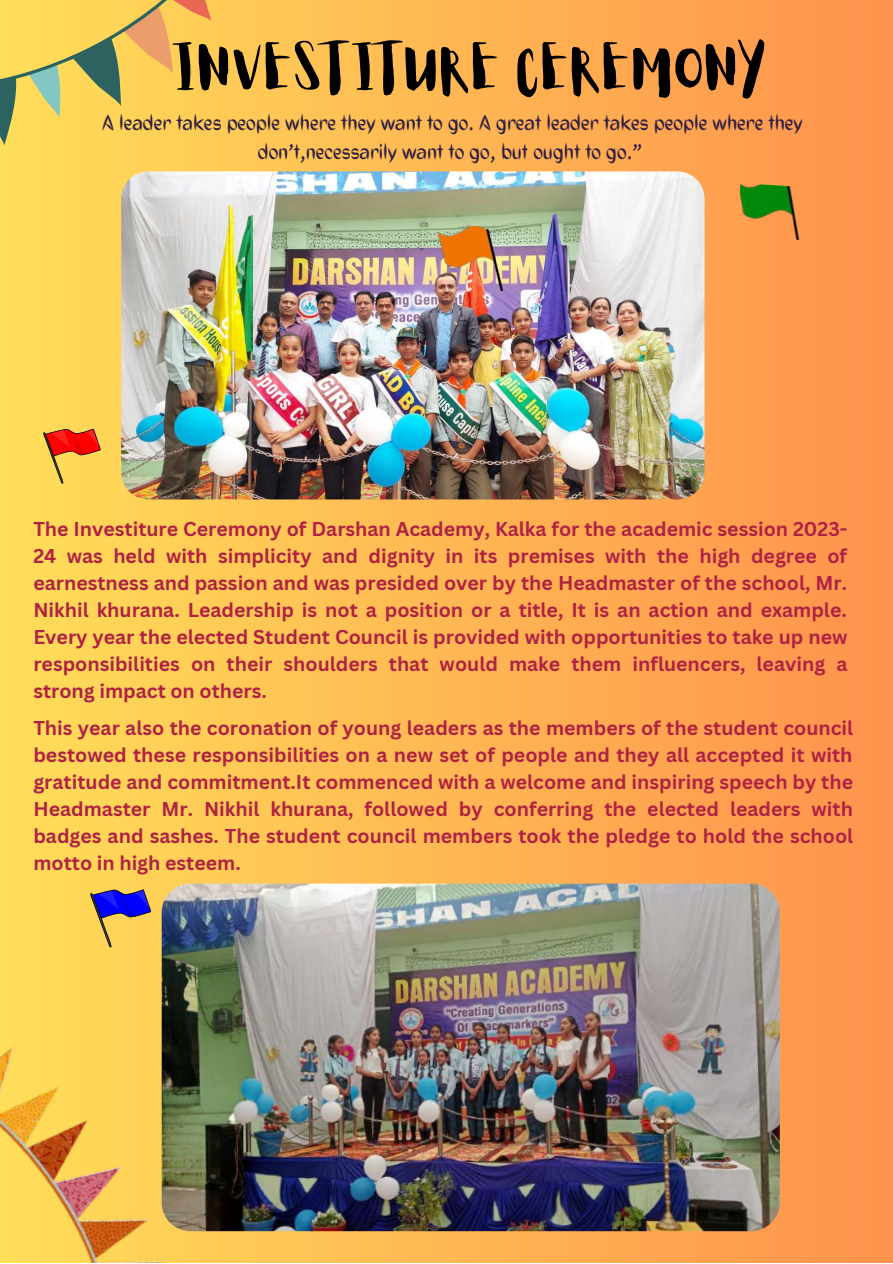
<style>
.page{position:relative;width:893px;height:1264px;background:#fff}
.page>*{position:absolute;margin:0;border:0;box-sizing:border-box;transform-origin:0 0}
.t1{font:52.35px "Aloja Extended";color:#000}
.t2{font:700 21.3px/29.2px "Anahaw";color:#302043;text-align:center}
.t3{font:700 19.5px/27px "Canva Sans";color:#b02243;text-align:justify}
</style>
<div class="page">
<div style="left:0;top:0;width:892px;height:1262px;background:linear-gradient(to right,#ffde59,#ff924d)"></div>
<svg style="left:0;top:0;width:263px;height:146px"></svg>
<img style="left:0;top:994px;width:222px;height:268px">
<img style="left:121px;top:171px;width:583px;height:328px;border-radius:27px">
<svg style="left:89px;top:887px;width:62px;height:62px"></svg>
<svg style="left:42px;top:427px;width:59px;height:59px"></svg>
<img style="left:438px;top:226px;width:64px;height:65px">
<img style="left:736px;top:183px;width:67px;height:57px">
<img style="left:162px;top:883px;width:617px;height:348px;border-radius:29px">
<h1 class="t1" style="left:173px;top:46px;width:597px">INVESTITURE CEREMONY</h1>
<p class="t2" style="left:102px;top:108px;width:702px">A leader takes people where they want to go. A great leader takes people where they don’t,necessarily want to go, but ought to go.”</p>
<p class="t3" style="left:33px;top:514px;width:815px">The Investiture Ceremony of Darshan Academy, Kalka for the academic session 2023- 24 was held with simplicity and dignity in its premises with the high degree of earnestness and passion and was presided over by the Headmaster of the school, Mr.<br>Nikhil khurana. Leadership is not a position or a title, It is an action and example.<br>Every year the elected Student Council is provided with opportunities to take up new responsibilities on their shoulders that would make them influencers, leaving a strong impact on others.</p>
<p class="t3" style="left:33px;top:713px;width:821px">This year also the coronation of young leaders as the members of the student council bestowed these responsibilities on a new set of people and they all accepted it with gratitude and commitment.It commenced with a welcome and inspiring speech by the Headmaster Mr. Nikhil khurana, followed by conferring the elected leaders with badges and sashes. The student council members took the pledge to hold the school motto in high esteem.</p>
</div>
